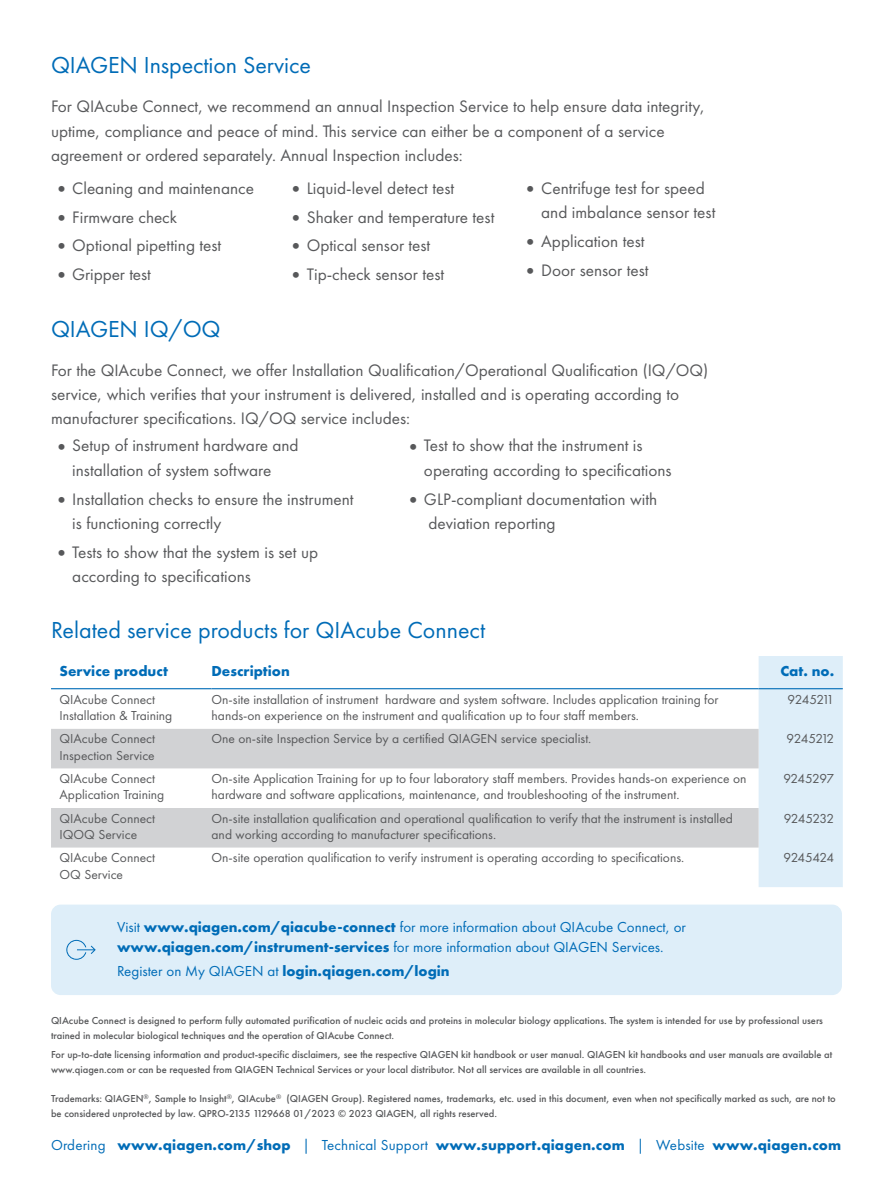
<style>
.page{position:relative;width:893px;height:1191px;background:#fff}
.page>*{position:absolute;margin:0;border:0;box-sizing:border-box;transform-origin:0 0}
.Headline_Ordering_In{font:24px "Futura PT";color:#006cb7}
.Subheadline-1_16pt{font:24px "Futura PT";letter-spacing:-.005em;color:#006cb7}
.Copy_11_5pt{font:17.25px/24.3px "Futura PT";color:#57585a}
.CTA_Call_to_Action_s{font:15px "Futura PT";color:#006cb7}
.Contact_backpage_1-l{font:700 15px "Futura PT";letter-spacing:.01em;color:#006cb7}
.CTA_Call_to_Action_s-2{font:700 15px "Futura PT";color:#006cb7}
.Subline_Ordering_Inf{font:700 15px "Futura PT";color:#006cb7}
.Body_Ordering_Inform{font:13.5px/16.5px "Futura PT";color:#57585a}
.Body_Ordering_Inform-2{font:13.5px "Futura PT";letter-spacing:-.05em;color:#57585a}
.Body_Ordering_Inform-3{font:13.5px "Futura PT";letter-spacing:-.045em;color:#57585a}
.Body_Ordering_Inform-4{font:13.5px "Futura PT";letter-spacing:-.035em;color:#57585a}
.Trademarks_backpage{font:500 10.5px/14.7px "Futura PT";color:#57585a}
.s1{font-size:21px}
.s2{font-weight:700}
.s3{font-weight:400}
</style>
<div class="page">
<div style="left:51px;top:904px;width:791px;height:91px;background:#deeef9;border-radius:10px"></div>
<svg style="left:66px;top:940px;width:30px;height:19px"></svg>
<div style="left:759px;top:656px;width:84px;height:231px;background:#deeef9"></div>
<svg style="left:51px;top:729px;width:708px;height:118px;fill:#d1d2d4"></svg>
<hr style="left:51px;top:688px;width:161px;height:1px;background:#006cb7">
<hr style="left:212px;top:688px;width:547px;height:1px;background:#006cb7">
<hr style="left:759px;top:688px;width:84px;height:1px;background:#006cb7">
<p class="Subheadline-1_16pt" style="left:51px;top:51px;width:262px">QIAGEN Inspection Service</p>
<p class="Copy_11_5pt" style="left:51px;top:94px;width:655px">For QIAcube Connect, we recommend an annual Inspection Service to help ensure data integrity, uptime, compliance and peace of mind. This service can either be a component of a service agreement or ordered separately. Annual Inspection includes:</p>
<p class="Copy_11_5pt" style="left:51px;top:176px;width:205px"><span class="s1">•</span>Cleaning and maintenance</p>
<p class="Copy_11_5pt" style="left:51px;top:205px;width:128px"><span class="s1">•</span>Firmware check</p>
<p class="Copy_11_5pt" style="left:51px;top:233px;width:172px"><span class="s1">•</span>Optional pipetting test</p>
<p class="Copy_11_5pt" style="left:51px;top:262px;width:101px"><span class="s1">•</span>Gripper test</p>
<p class="Copy_11_5pt" style="left:541px;top:176px;width:176px;text-indent:-21px"><span class="s1">•</span>Centrifuge test for speed and imbalance sensor test</p>
<p class="Copy_11_5pt" style="left:520px;top:229px;width:126px"><span class="s1">•</span>Application test</p>
<p class="Copy_11_5pt" style="left:520px;top:258px;width:130px"><span class="s1">•</span>Door sensor test</p>
<p class="Copy_11_5pt" style="left:285px;top:176px;width:170px"><span class="s1">•</span>Liquid-level detect test</p>
<p class="Copy_11_5pt" style="left:285px;top:205px;width:210px"><span class="s1">•</span>Shaker and temperature test</p>
<p class="Copy_11_5pt" style="left:285px;top:233px;width:146px"><span class="s1">•</span>Optical sensor test</p>
<p class="Copy_11_5pt" style="left:285px;top:262px;width:160px"><span class="s1">•</span>Tip-check sensor test</p>
<p class="Subheadline-1_16pt" style="left:51px;top:314px;width:171px">QIAGEN IQ/OQ</p>
<p class="Copy_11_5pt" style="left:51px;top:357px;width:659px">For the QIAcube Connect, we offer Installation Qualification/Operational Qualification (IQ/OQ) service, which verifies that your instrument is delivered, installed and is operating according to manufacturer specifications. IQ/OQ service includes:</p>
<p class="Copy_11_5pt" style="left:51px;top:433px;width:249px;text-align:center"><span class="s1">•</span>Setup of instrument hardware and installation of system software</p>
<p class="Copy_11_5pt" style="left:72px;top:486px;width:283px;text-indent:-21px"><span class="s1">•</span>Installation checks to ensure the instrument is functioning correctly</p>
<p class="Copy_11_5pt" style="left:72px;top:539px;width:247px;text-indent:-21px"><span class="s1">•</span>Tests to show that the system is set up according to specifications</p>
<p class="Copy_11_5pt" style="left:424px;top:433px;width:249px;text-indent:-21px"><span class="s1">•</span>Test to show that the instrument is operating according to specifications</p>
<p class="Copy_11_5pt" style="left:428px;top:486px;width:230px;text-indent:-26px"><span class="s1">•</span>GLP-compliant documentation with deviation reporting</p>
<p class="Headline_Ordering_In" style="left:51px;top:616px;width:436px">Related service products for QIAcube Connect</p>
<p class="Subline_Ordering_Inf" style="left:60px;top:661px;width:110px">Service product</p>
<p class="Subline_Ordering_Inf" style="left:212px;top:661px;width:80px">Description</p>
<p class="Subline_Ordering_Inf" style="left:780px;top:661px;width:55px">Cat. no.</p>
<p class="Body_Ordering_Inform" style="left:60px;top:691px;width:114px">QIAcube Connect<br>Installation &amp; Training</p>
<p class="Body_Ordering_Inform" style="left:212px;top:691px;width:509px">On-site installation of instrument hardware and system software. Includes application training for hands-on experience on the instrument and qualification up to four staff members.</p>
<p class="Body_Ordering_Inform-2" style="left:787px;top:691px;width:48px">9245211</p>
<p class="Body_Ordering_Inform" style="left:60px;top:730px;width:97px">QIAcube Connect<br>Inspection Service</p>
<p class="Body_Ordering_Inform" style="left:212px;top:730px;width:381px">One on-site Inspection Service by a certified QIAGEN service specialist.</p>
<p class="Body_Ordering_Inform-2" style="left:786px;top:731px;width:49px">9245212</p>
<p class="Body_Ordering_Inform" style="left:60px;top:770px;width:106px">QIAcube Connect<br>Application Training</p>
<p class="Body_Ordering_Inform" style="left:212px;top:770px;width:536px">On-site Application Training for up to four laboratory staff members. Provides hands-on experience on hardware and software applications, maintenance, and troubleshooting of the instrument.</p>
<p class="Body_Ordering_Inform-4" style="left:783px;top:770px;width:52px">9245297</p>
<p class="Body_Ordering_Inform" style="left:60px;top:809px;width:97px">QIAcube Connect<br>IQOQ Service</p>
<p class="Body_Ordering_Inform" style="left:212px;top:809px;width:523px">On-site installation qualification and operational qualification to verify that the instrument is installed and working according to manufacturer specifications.</p>
<p class="Body_Ordering_Inform-3" style="left:784px;top:810px;width:52px">9245232</p>
<p class="Body_Ordering_Inform" style="left:60px;top:849px;width:97px">QIAcube Connect<br>OQ Service</p>
<p class="Body_Ordering_Inform" style="left:212px;top:849px;width:474px">On-site operation qualification to verify instrument is operating according to specifications.</p>
<p class="Body_Ordering_Inform-3" style="left:783px;top:849px;width:52px">9245424</p>
<p class="CTA_Call_to_Action_s" style="left:117px;top:918px;width:570px">Visit <span class="s2">www.qiagen.com/qiacube-connect</span> for more information about QIAcube Connect, or</p>
<p class="CTA_Call_to_Action_s" style="left:117px;top:937px;width:548px"><span class="s2">www.qiagen.com/instrument-services</span> for more information about QIAGEN Services.</p>
<p class="CTA_Call_to_Action_s-2" style="left:117px;top:961px;width:334px"><span class="s3">Register on My QIAGEN at</span> login.qiagen.com/login</p>
<p class="Trademarks_backpage" style="left:51px;top:1013px;width:773px">QIAcube Connect is designed to perform fully automated purification of nucleic acids and proteins in molecular biology applications. The system is intended for use by professional users trained in molecular biological techniques and the operation of QIAcube Connect.</p>
<p class="Trademarks_backpage" style="left:51px;top:1047px;width:783px">For up-to-date licensing information and product-specific disclaimers, see the respective QIAGEN kit handbook or user manual. QIAGEN kit handbooks and user manuals are available at www.qiagen.com or can be requested from QIAGEN Technical Services or your local distributor. Not all services are available in all countries.</p>
<p class="Trademarks_backpage" style="left:51px;top:1091px;width:786px">Trademarks: QIAGEN<sup>®</sup>, Sample to Insight<sup>®</sup>, QIAcube<sup>®</sup> (QIAGEN Group). Registered names, trademarks, etc. used in this document, even when not specifically marked as such, are not to be considered unprotected by law. QPRO-2135 1129668 01/2023 © 2023 QIAGEN, all rights reserved.</p>
<p class="Contact_backpage_1-l" style="left:51px;top:1135px;width:792px"><span class="s3">Ordering</span> www.qiagen.com/shop <span class="s3">| Technical Support</span> www.support.qiagen.com <span class="s3">| Website</span> www.qiagen.com</p>
</div>
